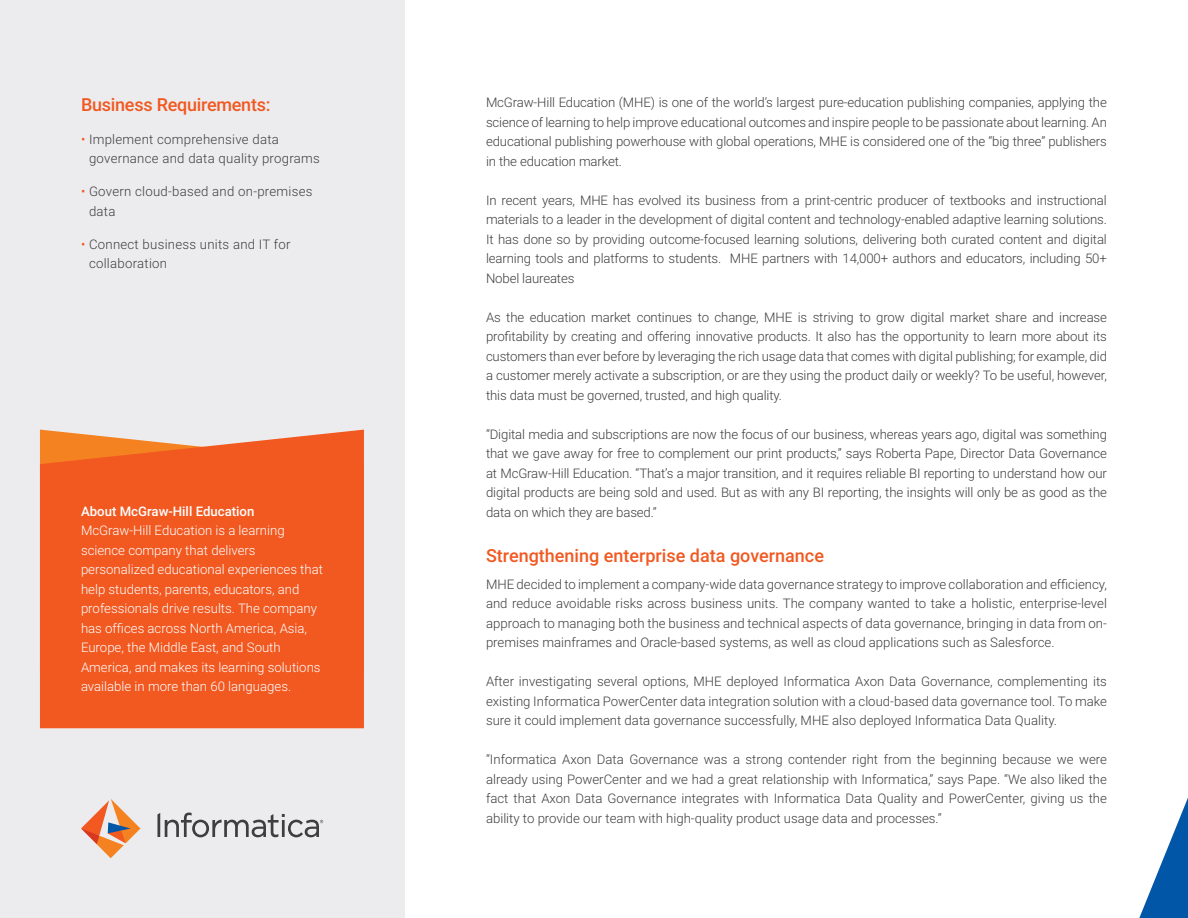
<style>
.page{position:relative;width:1188px;height:918px;background:#fff}
.page>*{position:absolute;margin:0;border:0;box-sizing:border-box;transform-origin:0 0}
.t1{font:500 18px "Roboto";color:#f15921}
.t2{font:300 13.2px/19.5px "Roboto";color:#3e3e3f;text-align:justify}
.t3{font:300 13.2px/19.5px "Roboto";color:#fff}
.t4{font:300 13.2px/19.5px "Roboto";letter-spacing:.02em;color:#3e3e3f}
.t5{font:500 13.2px "Roboto";color:#fff}
.s1{color:#f15921}
</style>
<div class="page">
<div style="left:0;top:0;width:405px;height:918px;background:#ececee"></div>
<svg style="left:1139px;top:798px;width:49px;height:120px"></svg>
<div style="left:40px;top:430px;width:324px;height:298px;background:#f15921"></div>
<svg style="left:81px;top:799px;width:59px;height:59px"></svg>
<svg style="left:157px;top:813px;width:166px;height:24px"></svg>
<p class="t1" style="left:81px;top:92px;width:191px">Business Requirements:</p>
<p class="t4" style="left:89px;top:129px;width:232px;text-indent:-8px"><span class="s1">•</span> Implement comprehensive data governance and data quality programs</p>
<p class="t4" style="left:89px;top:181px;width:225px;text-indent:-8px"><span class="s1">•</span> Govern cloud-based and on-premises data</p>
<p class="t4" style="left:89px;top:234px;width:203px;text-indent:-8px"><span class="s1">•</span> Connect business units and IT for collaboration</p>
<p class="t5" style="left:81px;top:502px;width:175px">About McGraw-Hill Education</p>
<p class="t3" style="left:81px;top:520px;width:244px">McGraw-Hill Education is a learning science company that delivers personalized educational experiences that help students, parents, educators, and professionals drive results. The company has offices across North America, Asia, Europe, the Middle East, and South America, and makes its learning solutions available in more than 60 languages.</p>
<p class="t2" style="left:486px;top:92px;width:622px">McGraw-Hill Education (MHE) is one of the world’s largest pure-education publishing companies, applying the science of learning to help improve educational outcomes and inspire people to be passionate about learning. An educational publishing powerhouse with global operations, MHE is considered one of the “big three” publishers in the education market.</p>
<p class="t2" style="left:486px;top:190px;width:623px">In recent years, MHE has evolved its business from a print-centric producer of textbooks and instructional materials to a leader in the development of digital content and technology-enabled adaptive learning solutions.<br>It has done so by providing outcome-focused learning solutions, delivering both curated content and digital learning tools and platforms to students. MHE partners with 14,000+ authors and educators, including 50+ Nobel laureates</p>
<p class="t2" style="left:486px;top:307px;width:623px">As the education market continues to change, MHE is striving to grow digital market share and increase profitability by creating and offering innovative products. It also has the opportunity to learn more about its customers than ever before by leveraging the rich usage data that comes with digital publishing; for example, did a customer merely activate a subscription, or are they using the product daily or weekly? To be useful, however, this data must be governed, trusted, and high quality.</p>
<p class="t2" style="left:486px;top:424px;width:623px">“Digital media and subscriptions are now the focus of our business, whereas years ago, digital was something that we gave away for free to complement our print products,” says Roberta Pape, Director Data Governance at McGraw-Hill Education. “That’s a major transition, and it requires reliable BI reporting to understand how our digital products are being sold and used. But as with any BI reporting, the insights will only be as good as the data on which they are based.”</p>
<p class="t1" style="left:486px;top:543px;width:340px">Strengthening enterprise data governance</p>
<p class="t2" style="left:486px;top:574px;width:623px">MHE decided to implement a company-wide data governance strategy to improve collaboration and efficiency, and reduce avoidable risks across business units. The company wanted to take a holistic, enterprise-level approach to managing both the business and technical aspects of data governance, bringing in data from on&shy;premises mainframes and Oracle-based systems, as well as cloud applications such as Salesforce.</p>
<p class="t2" style="left:486px;top:671px;width:623px">After investigating several options, MHE deployed Informatica Axon Data Governance, complementing its existing Informatica PowerCenter data integration solution with a cloud-based data governance tool. To make sure it could implement data governance successfully, MHE also deployed Informatica Data Quality.</p>
<p class="t2" style="left:486px;top:749px;width:623px">“Informatica Axon Data Governance was a strong contender right from the beginning because we were already using PowerCenter and we had a great relationship with Informatica,” says Pape. “We also liked the fact that Axon Data Governance integrates with Informatica Data Quality and PowerCenter, giving us the ability to provide our team with high-quality product usage data and processes.”</p>
</div>
